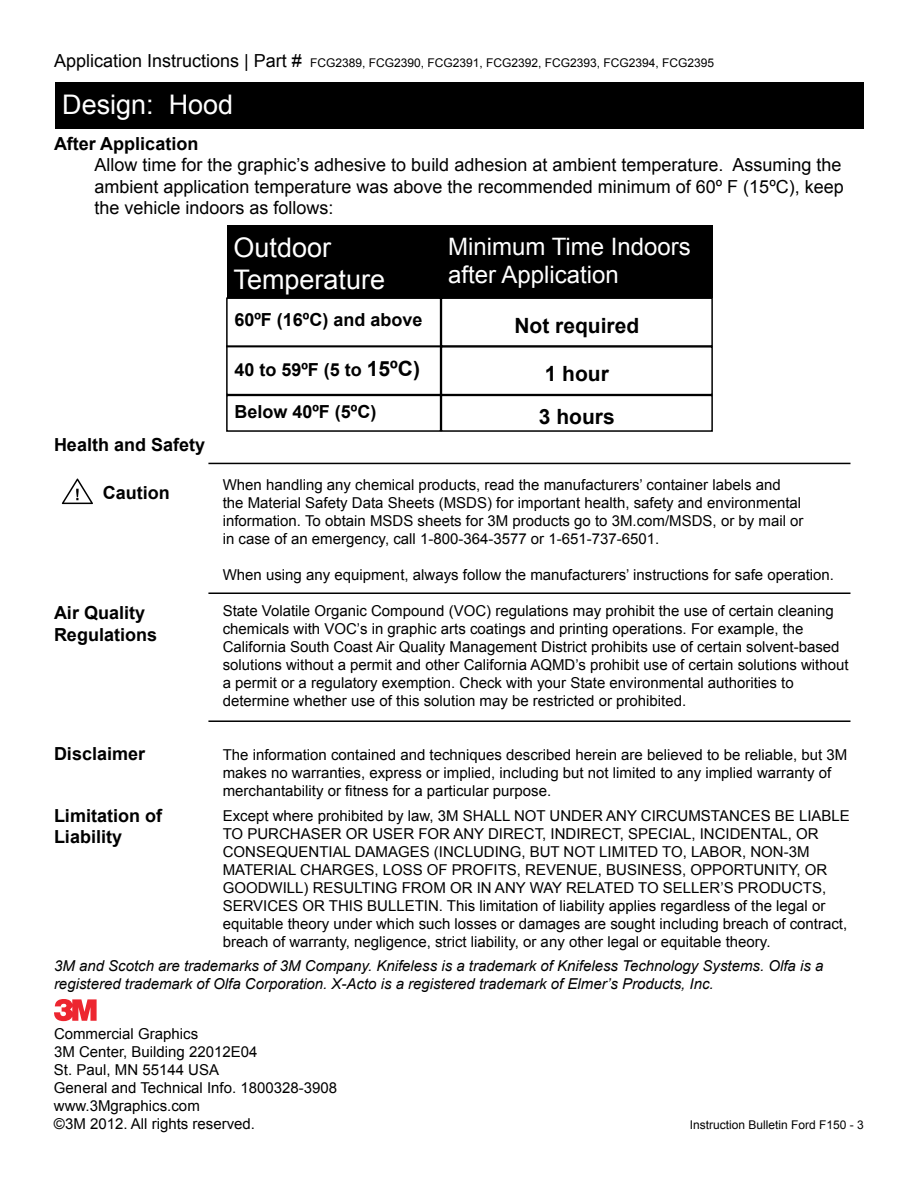
<style>
.page{position:relative;width:918px;height:1188px;background:#fff}
.page>*{position:absolute;margin:0;border:0;box-sizing:border-box;transform-origin:0 0}
.t1{font:27px/32.4px "Arial";color:#fff}
.t2{font:24px/28.8px "Arial";color:#fff}
.t3{font:700 21px/42px "Arial";color:#000}
.t4{font:18px/21.6px "Arial";color:#000}
.t5{font:700 18px/21.6px "Arial";color:#000}
.t6{font:15px/18px "Arial";color:#000}
.t7{font:italic 15px/18px "Arial";color:#000}
.t8{font:12px "Arial";color:#000}
.s1{font-size:18px}
.s2{font-size:21px}
</style>
<div class="page">
<div style="left:56px;top:82px;width:808px;height:47px;background:#000"></div>
<div style="left:227px;top:225px;width:214px;height:73px;background:#000"></div>
<div style="left:441px;top:225px;width:272px;height:73px;background:#000"></div>
<div style="left:226px;top:297px;width:215px;height:50px;border:2px solid #000"></div>
<div style="left:226px;top:345px;width:215px;height:50px;border:2px solid #000"></div>
<div style="left:226px;top:395px;width:215px;height:37px;border:2px solid #000"></div>
<div style="left:441px;top:297px;width:272px;height:50px;border:2px solid #000"></div>
<div style="left:441px;top:346px;width:272px;height:49px;border:2px solid #000"></div>
<div style="left:441px;top:395px;width:272px;height:37px;border:2px solid #000"></div>
<svg style="left:62px;top:479px;width:31px;height:25px"></svg>
<hr style="left:208px;top:463px;width:643px;height:1px;background:#000">
<hr style="left:208px;top:592px;width:643px;height:2px;background:#000">
<hr style="left:208px;top:720px;width:643px;height:2px;background:#000">
<svg style="left:54px;top:999px;width:43px;height:22px"></svg>
<p class="t8" style="left:54px;top:55px;width:662px"><span class="s1">Application Instructions | Part #</span> FCG2389, FCG2390, FCG2391, FCG2392, FCG2393, FCG2394, FCG2395</p>
<h1 class="t1" style="left:62px;top:88px;width:173px">Design: Hood</h1>
<p class="t5" style="left:54px;top:133px;width:146px">After Application</p>
<p class="t4" style="left:94px;top:154px;width:751px">Allow time for the graphic’s adhesive to build adhesion at ambient temperature. Assuming the ambient application temperature was above the recommended minimum of 60º F (15ºC), keep the vehicle indoors as follows:</p>
<h1 class="t1" style="left:234px;top:231px;width:153px">Outdoor<br>Temperature</h1>
<h2 class="t2" style="left:448px;top:232px;width:244px">Minimum Time Indoors after Application</h2>
<p class="t5" style="left:54px;top:434px;width:153px">Health and Safety</p>
<p class="t5" style="left:103px;top:483px;width:68px">Caution</p>
<p class="t5" style="left:54px;top:603px;width:105px">Air Quality<br>Regulations</p>
<p class="t5" style="left:54px;top:743px;width:93px">Disclaimer</p>
<p class="t5" style="left:54px;top:805px;width:109px">Limitation of<br>Liability</p>
<p class="t5" style="left:234px;top:309px;width:190px">60ºF (16ºC) and above</p>
<p class="t5" style="left:234px;top:360px;width:187px">40 to 59ºF (5 to <span class="s2">15ºC)</span></p>
<p class="t5" style="left:234px;top:401px;width:144px">Below 40ºF (5ºC)</p>
<h3 class="t3" style="left:514px;top:305px;width:126px">Not required</h3>
<h3 class="t3" style="left:539px;top:354px;width:77px">1 hour<br>3 hours</h3>
<p class="t6" style="left:223px;top:476px;width:582px">When handling any chemical products, read the manufacturers’ container labels and the Material Safety Data Sheets (MSDS) for important health, safety and environmental information. To obtain MSDS sheets for 3M products go to 3M.com/MSDS, or by mail or in case of an emergency, call 1-800-364-3577 or 1-651-737-6501.</p>
<p class="t6" style="left:223px;top:566px;width:613px">When using any equipment, always follow the manufacturers’ instructions for safe operation.</p>
<p class="t6" style="left:223px;top:602px;width:627px">State Volatile Organic Compound (VOC) regulations may prohibit the use of certain cleaning chemicals with VOC’s in graphic arts coatings and printing operations. For example, the California South Coast Air Quality Management District prohibits use of certain solvent-based solutions without a permit and other California AQMD’s prohibit use of certain solutions without a permit or a regulatory exemption. Check with your State environmental authorities to determine whether use of this solution may be restricted or prohibited.</p>
<p class="t6" style="left:223px;top:746px;width:626px">The information contained and techniques described herein are believed to be reliable, but 3M makes no warranties, express or implied, including but not limited to any implied warranty of merchantability or fitness for a particular purpose.</p>
<p class="t6" style="left:223px;top:807px;width:629px">Except where prohibited by law, 3M SHALL NOT UNDER ANY CIRCUMSTANCES BE LIABLE TO PURCHASER OR USER FOR ANY DIRECT, INDIRECT, SPECIAL, INCIDENTAL, OR CONSEQUENTIAL DAMAGES (INCLUDING, BUT NOT LIMITED TO, LABOR, NON-3M MATERIAL CHARGES, LOSS OF PROFITS, REVENUE, BUSINESS, OPPORTUNITY, OR GOODWILL) RESULTING FROM OR IN ANY WAY RELATED TO SELLER’S PRODUCTS, SERVICES OR THIS BULLETIN. This limitation of liability applies regardless of the legal or equitable theory under which such losses or damages are sought including breach of contract, breach of warranty, negligence, strict liability, or any other legal or equitable theory.</p>
<p class="t7" style="left:54px;top:957px;width:771px">3M and Scotch are trademarks of 3M Company. Knifeless is a trademark of Knifeless Technology Systems. Olfa is a registered trademark of Olfa Corporation. X-Acto is a registered trademark of Elmer’s Products, Inc.</p>
<p class="t6" style="left:54px;top:1025px;width:285px">Commercial Graphics<br>3M Center, Building 22012E04<br>St. Paul, MN 55144 USA<br>General and Technical Info. 1800328-3908 www.3Mgraphics.com<br>©3M 2012. All rights reserved.</p>
<p class="t8" style="left:690px;top:1117px;width:176px">Instruction Bulletin Ford F150 - 3</p>
</div>
